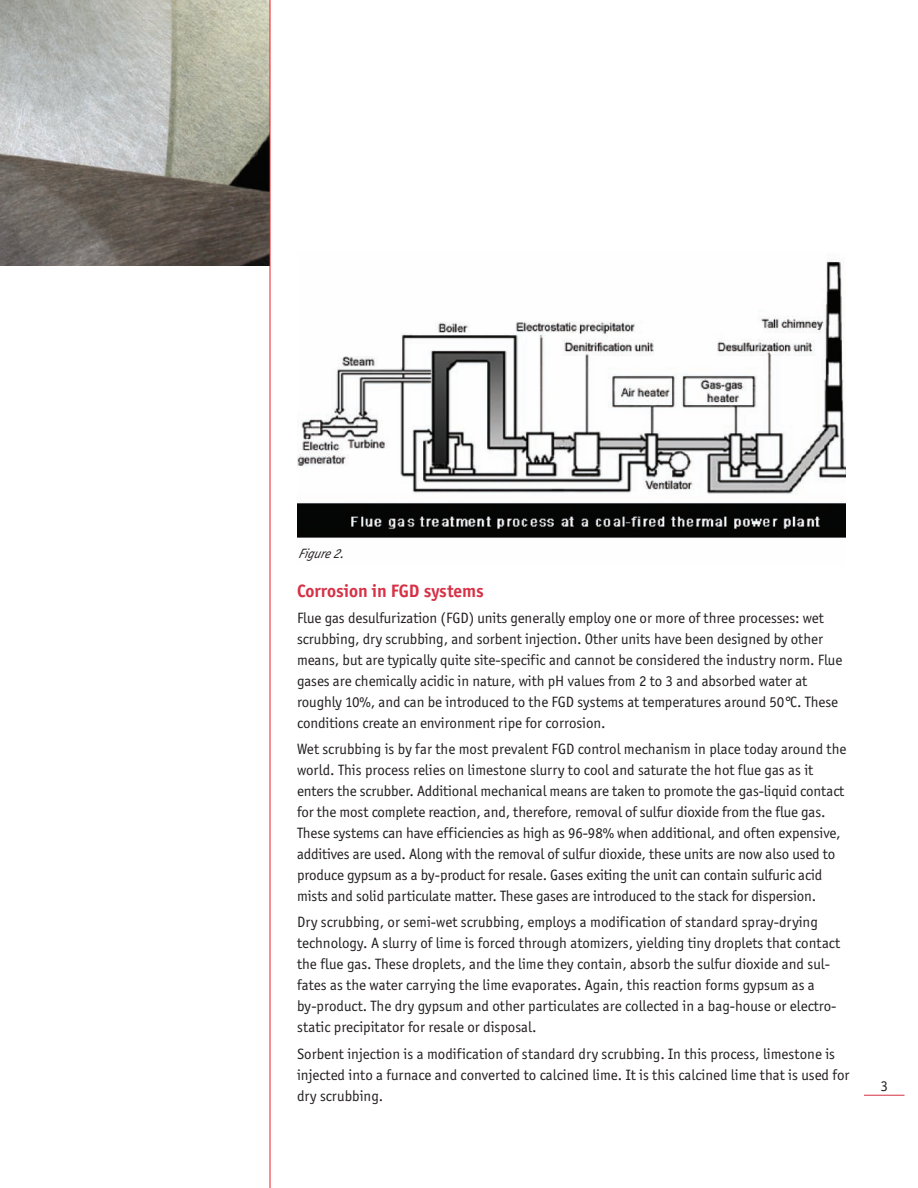
<style>
.page{position:relative;width:918px;height:1188px;background:#fff}
.page>*{position:absolute;margin:0;border:0;box-sizing:border-box;transform-origin:0 0}
.t1{font:700 18px "Officina San ITC";color:#d63247}
.t2{font:15px/21px "Officina San ITC";letter-spacing:-.005em;color:#231f20}
.t3{font:15px "Officina San ITC Book SC";color:#231f20}
.t4{font:italic 13.5px "Officina San ITC";letter-spacing:-.005em;color:#231f20}
</style>
<div class="page">
<img style="left:0;top:0;width:270px;height:266px">
<hr style="left:270px;top:0;width:1px;height:1188px;background:#ee1e24">
<hr style="left:864px;top:1095px;width:41px;height:1px;background:#d63247">
<img style="left:297px;top:261px;width:549px;height:277px">
<p class="t4" style="left:298px;top:548px;width:50px">Figure 2.</p>
<p class="t1" style="left:297px;top:584px;width:188px">Corrosion in FGD systems</p>
<p class="t2" style="left:297px;top:608px;width:547px">Flue gas desulfurization (FGD) units generally employ one or more of three processes: wet scrubbing, dry scrubbing, and sorbent injection. Other units have been designed by other means, but are typically quite site-specific and cannot be considered the industry norm. Flue gases are chemically acidic in nature, with pH values from 2 to 3 and absorbed water at roughly 10%, and can be introduced to the FGD systems at temperatures around 50°C. These conditions create an environment ripe for corrosion.</p>
<p class="t2" style="left:297px;top:740px;width:551px">Wet scrubbing is by far the most prevalent FGD control mechanism in place today around the world. This process relies on limestone slurry to cool and saturate the hot flue gas as it enters the scrubber. Additional mechanical means are taken to promote the gas-liquid contact for the most complete reaction, and, therefore, removal of sulfur dioxide from the flue gas.<br>These systems can have efficiencies as high as 96-98% when additional, and often expensive, additives are used. Along with the removal of sulfur dioxide, these units are now also used to produce gypsum as a by-product for resale. Gases exiting the unit can contain sulfuric acid mists and solid particulate matter. These gases are introduced to the stack for dispersion.</p>
<p class="t2" style="left:297px;top:913px;width:545px">Dry scrubbing, or semi-wet scrubbing, employs a modification of standard spray-drying technology. A slurry of lime is forced through atomizers, yielding tiny droplets that contact the flue gas. These droplets, and the lime they contain, absorb the sulfur dioxide and sul&shy;fates as the water carrying the lime evaporates. Again, this reaction forms gypsum as a by-product. The dry gypsum and other particulates are collected in a bag-house or electro&shy;static precipitator for resale or disposal.</p>
<p class="t2" style="left:297px;top:1045px;width:554px">Sorbent injection is a modification of standard dry scrubbing. In this process, limestone is injected into a furnace and converted to calcined lime. It is this calcined lime that is used for dry scrubbing.</p>
<p class="t3" style="left:880px;top:1080px;width:9px">3</p>
</div>
